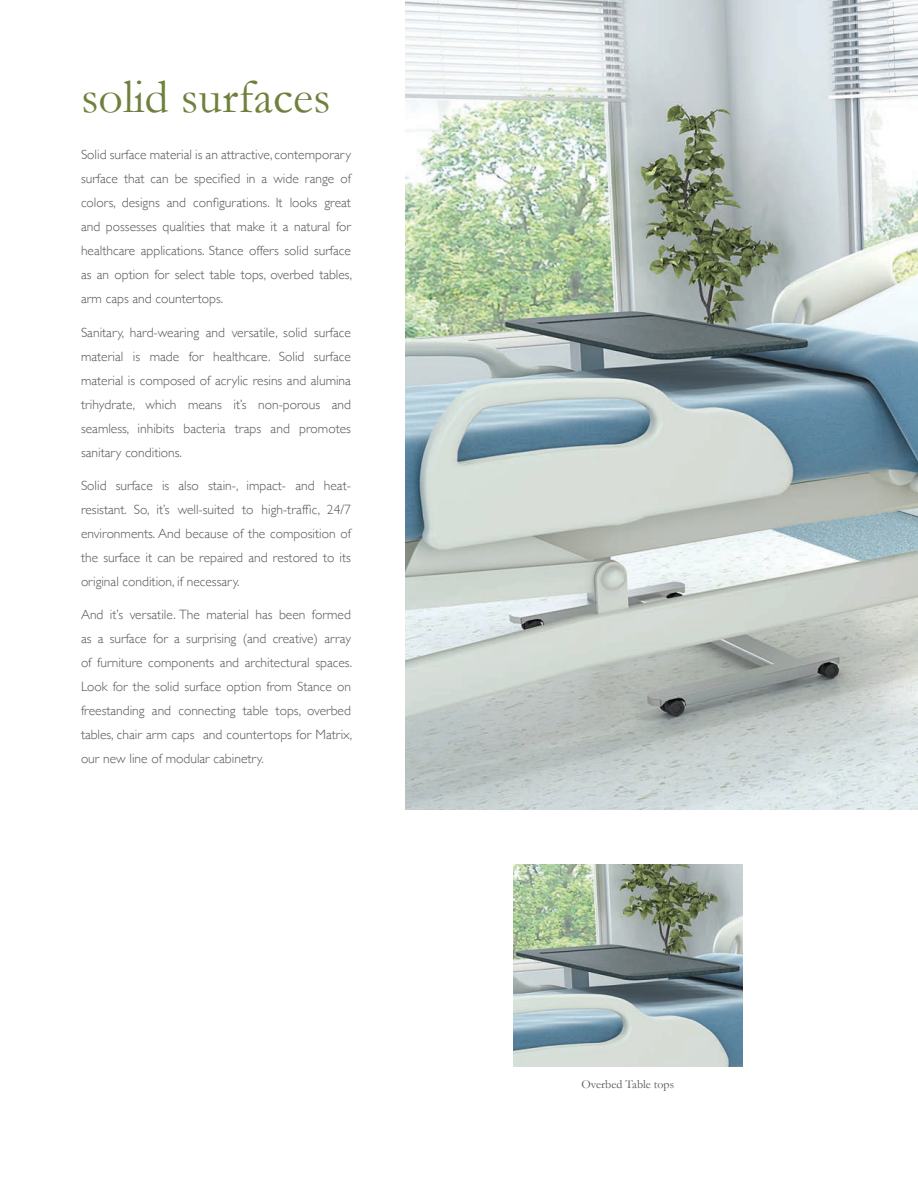
<style>
.page{position:relative;width:918px;height:1188px;background:#fff}
.page>*{position:absolute;margin:0;border:0;box-sizing:border-box;transform-origin:0 0}
.t1{font:48px "Garamond";color:#6f803d}
.t2{font:300 13.5px/24px "Gill Sans";color:#54555a;text-align:justify}
.t3{font:12px "Garamond";color:#54555a}
</style>
<div class="page">
<img style="left:405px;top:0;width:513px;height:810px">
<img style="left:513px;top:864px;width:229px;height:202px">
<p class="t1" style="left:81px;top:69px;width:251px">solid surfaces</p>
<p class="t2" style="left:81px;top:142px;width:273px">Solid surface material is an attractive, contemporary surface that can be specified in a wide range of colors, designs and configurations. It looks great and possesses qualities that make it a natural for healthcare applications. Stance offers solid surface as an option for select table tops, overbed tables, arm caps and countertops.</p>
<p class="t2" style="left:81px;top:320px;width:272px">Sanitary, hard-wearing and versatile, solid surface material is made for healthcare. Solid surface material is composed of acrylic resins and alumina trihydrate, which means it’s non-porous and seamless, inhibits bacteria traps and promotes sanitary conditions.</p>
<p class="t2" style="left:81px;top:473px;width:272px">Solid surface is also stain-, impact- and heat&shy;resistant. So, it’s well-suited to high-traffic, 24/7 environments. And because of the composition of the surface it can be repaired and restored to its original condition, if necessary.</p>
<p class="t2" style="left:81px;top:602px;width:273px">And it’s versatile. The material has been formed as a surface for a surprising (and creative) array of furniture components and architectural spaces.<br>Look for the solid surface option from Stance on freestanding and connecting table tops, overbed tables, chair arm caps and countertops for Matrix, our new line of modular cabinetry.</p>
<p class="t3" style="left:581px;top:1077px;width:94px">Overbed Table tops</p>
</div>
